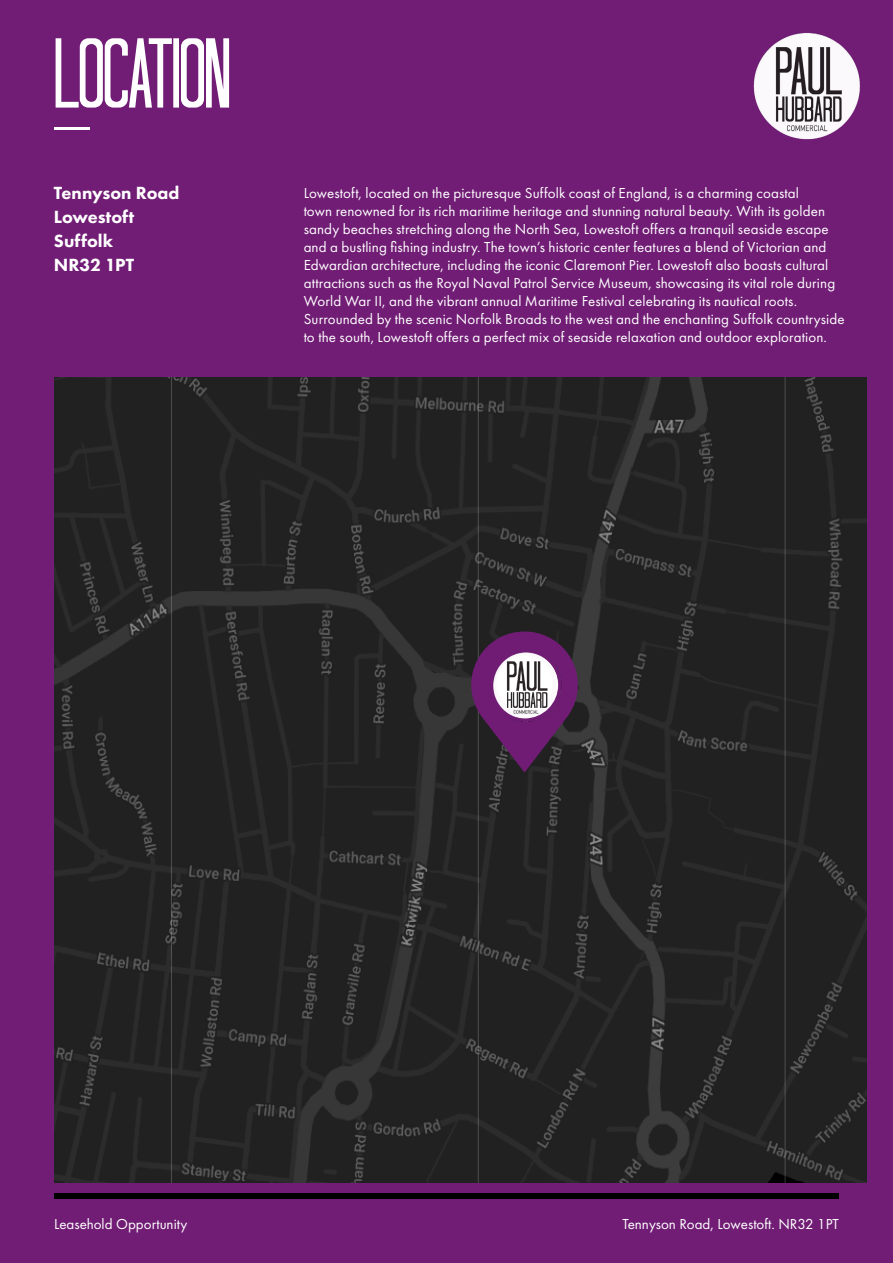
<style>
.page{position:relative;width:893px;height:1263px;background:#711d75}
.page>*{position:absolute;margin:0;border:0;box-sizing:border-box;transform-origin:0 0}
.t1{font:condensed 99px "Tall Dark And Handsome";letter-spacing:-.01em;color:#fff}
.t2{font:800 18.3px "Futura PT";color:#fff}
.t3{font:15px/18px "Futura PT";letter-spacing:.01em;color:#fff}
</style>
<div class="page">
<hr style="left:54px;top:128px;width:36px;height:2px;background:#fff">
<div style="left:54px;top:1193px;width:785px;height:6px;background:#000001"></div>
<img style="left:754px;top:33px;width:106px;height:106px">
<div style="left:749px;top:27px;width:116px;height:117px;border:4px solid #711d75;border-radius:50%"></div>
<img style="left:54px;top:378px;width:812px;height:805px">
<svg style="left:468px;top:631px;width:113px;height:141px"></svg>
<img style="left:489px;top:648px;width:72px;height:74px">
<div style="left:488px;top:648px;width:73px;height:73px;border:3px solid #711d75;border-radius:50%"></div>
<p class="t1" style="left:54px;top:15px;width:178px">LOCATION</p>
<p class="t2" style="left:54px;top:182px;width:127px">Tennyson Road</p>
<p class="t2" style="left:54px;top:205px;width:82px">Lowestoft</p>
<p class="t2" style="left:54px;top:229px;width:61px">Suffolk</p>
<p class="t2" style="left:54px;top:253px;width:82px">NR32 1PT</p>
<p class="t3" style="left:304px;top:184px;width:543px">Lowestoft, located on the picturesque Suffolk coast of England, is a charming coastal<br>town renowned for its rich maritime heritage and stunning natural beauty. With its golden sandy beaches stretching along the North Sea, Lowestoft offers a tranquil seaside escape and a bustling fishing industry. The town’s historic center features a blend of Victorian and Edwardian architecture, including the iconic Claremont Pier. Lowestoft also boasts cultural attractions such as the Royal Naval Patrol Service Museum, showcasing its vital role during World War II, and the vibrant annual Maritime Festival celebrating its nautical roots.<br>Surrounded by the scenic Norfolk Broads to the west and the enchanting Suffolk countryside to the south, Lowestoft offers a perfect mix of seaside relaxation and outdoor exploration.</p>
<p class="t3" style="left:54px;top:1214px;width:135px">Leasehold Opportunity</p>
<p class="t3" style="left:622px;top:1214px;width:218px">Tennyson Road, Lowestoft. NR32 1PT</p>
</div>
